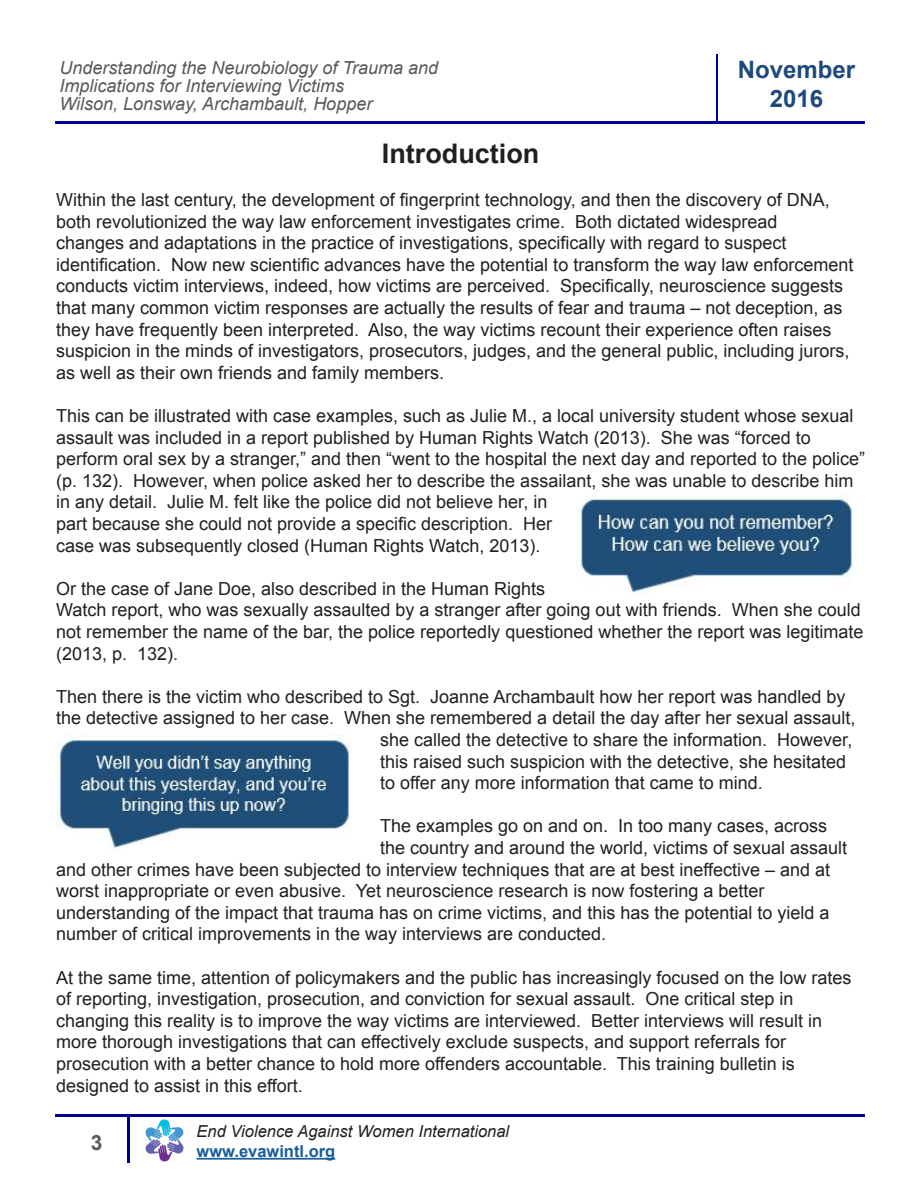
<style>
.page{position:relative;width:918px;height:1188px;background:#fff}
.page>*{position:absolute;margin:0;border:0;box-sizing:border-box;transform-origin:0 0}
.t1{font:700 27px "Arial";color:#231f20}
.t2{font:700 24px/28.8px "Arial";color:#1f497d;text-align:center}
.Body_Titles{font:700 21px "Arial";color:#595959}
.t3{font:18px/21.6px "Arial";color:#231f20}
.t4{font:italic 18px/18px "Arial";color:#595959}
.Body_Titles-2{font:italic 16.5px "Arial";color:#231f20}
.Body_Titles-3{font:700 16.5px "Arial";color:#175d9e}
</style>
<div class="page">
<hr style="left:55px;top:121px;width:810px;height:2px;background:#000090">
<hr style="left:55px;top:1114px;width:810px;height:3px;background:#000090">
<hr style="left:127px;top:1115px;width:3px;height:48px;background:#000090">
<img style="left:145px;top:1120px;width:39px;height:42px">
<hr style="left:197px;top:1158px;width:138px;height:2px;background:#175d9e">
<hr style="left:716px;top:54px;width:2px;height:68px;background:#000090">
<img style="left:576px;top:494px;width:276px;height:99px">
<img style="left:56px;top:734px;width:294px;height:115px">
<p class="t4" style="left:59px;top:59px;width:380px">Understanding the Neurobiology of Trauma and<br>Implications for Interviewing Victims<br>Wilson, Lonsway, Archambault, Hopper</p>
<h2 class="t2" style="left:738px;top:56px;width:119px">November<br>2016</h2>
<p class="t1" style="left:382px;top:135px;width:159px">Introduction</p>
<p class="t3" style="left:56px;top:189px;width:775px">Within the last century, the development of fingerprint technology, and then the discovery of DNA, both revolutionized the way law enforcement investigates crime. Both dictated widespread</p>
<p class="t3" style="left:56px;top:232px;width:732px">changes and adaptations in the practice of investigations, specifically with regard to suspect</p>
<p class="t3" style="left:56px;top:254px;width:799px">identification. Now new scientific advances have the potential to transform the way law enforcement conducts victim interviews, indeed, how victims are perceived. Specifically, neuroscience suggests that many common victim responses are actually the results of fear and trauma – not deception, as they have frequently been interpreted. Also, the way victims recount their experience often raises suspicion in the minds of investigators, prosecutors, judges, and the general public, including jurors, as well as their own friends and family members.</p>
<p class="t3" style="left:56px;top:405px;width:799px">This can be illustrated with case examples, such as Julie M., a local university student whose sexual assault was included in a report published by Human Rights Watch (2013). She was “forced to</p>
<p class="t3" style="left:56px;top:448px;width:811px">perform oral sex by a stranger,” and then “went to the hospital the next day and reported to the police” (p. 132). However, when police asked her to describe the assailant, she was unable to describe him in any detail. Julie M. felt like the police did not believe her, in</p>
<p class="t3" style="left:56px;top:513px;width:498px">part because she could not provide a specific description. Her</p>
<p class="t3" style="left:56px;top:535px;width:486px">case was subsequently closed (Human Rights Watch, 2013).</p>
<p class="t3" style="left:56px;top:578px;width:491px">Or the case of Jane Doe, also described in the Human Rights</p>
<p class="t3" style="left:56px;top:599px;width:809px">Watch report, who was sexually assaulted by a stranger after going out with friends. When she could not remember the name of the bar, the police reportedly questioned whether the report was legitimate (2013, p. 132).</p>
<p class="t3" style="left:56px;top:686px;width:801px">Then there is the victim who described to Sgt. Joanne Archambault how her report was handled by the detective assigned to her case. When she remembered a detail the day after her sexual assault,</p>
<p class="t3" style="left:380px;top:729px;width:474px">she called the detective to share the information. However, this raised such suspicion with the detective, she hesitated to offer any more information that came to mind.</p>
<p class="t3" style="left:380px;top:815px;width:449px">The examples go on and on. In too many cases, across</p>
<p class="t3" style="left:56px;top:837px;width:793px;text-indent:324px">the country and around the world, victims of sexual assault and other crimes have been subjected to interview techniques that are at best ineffective – and at worst inappropriate or even abusive. Yet neuroscience research is now fostering a better</p>
<p class="t3" style="left:56px;top:902px;width:775px">understanding of the impact that trauma has on crime victims, and this has the potential to yield a number of critical improvements in the way interviews are conducted.</p>
<p class="t3" style="left:56px;top:967px;width:797px">At the same time, attention of policymakers and the public has increasingly focused on the low rates of reporting, investigation, prosecution, and conviction for sexual assault. One critical step in</p>
<p class="t3" style="left:56px;top:1010px;width:768px">changing this reality is to improve the way victims are interviewed. Better interviews will result in more thorough investigations that can effectively exclude suspects, and support referrals for</p>
<p class="t3" style="left:56px;top:1053px;width:740px">prosecution with a better chance to hold more offenders accountable. This training bulletin is</p>
<p class="t3" style="left:56px;top:1075px;width:248px">designed to assist in this effort.</p>
<p class="Body_Titles" style="left:91px;top:1129px;width:13px">3</p>
<p class="Body_Titles-2" style="left:197px;top:1121px;width:314px">End Violence Against Women International</p>
<p class="Body_Titles-3" style="left:197px;top:1140px;width:140px">www.evawintl.org</p>
</div>
